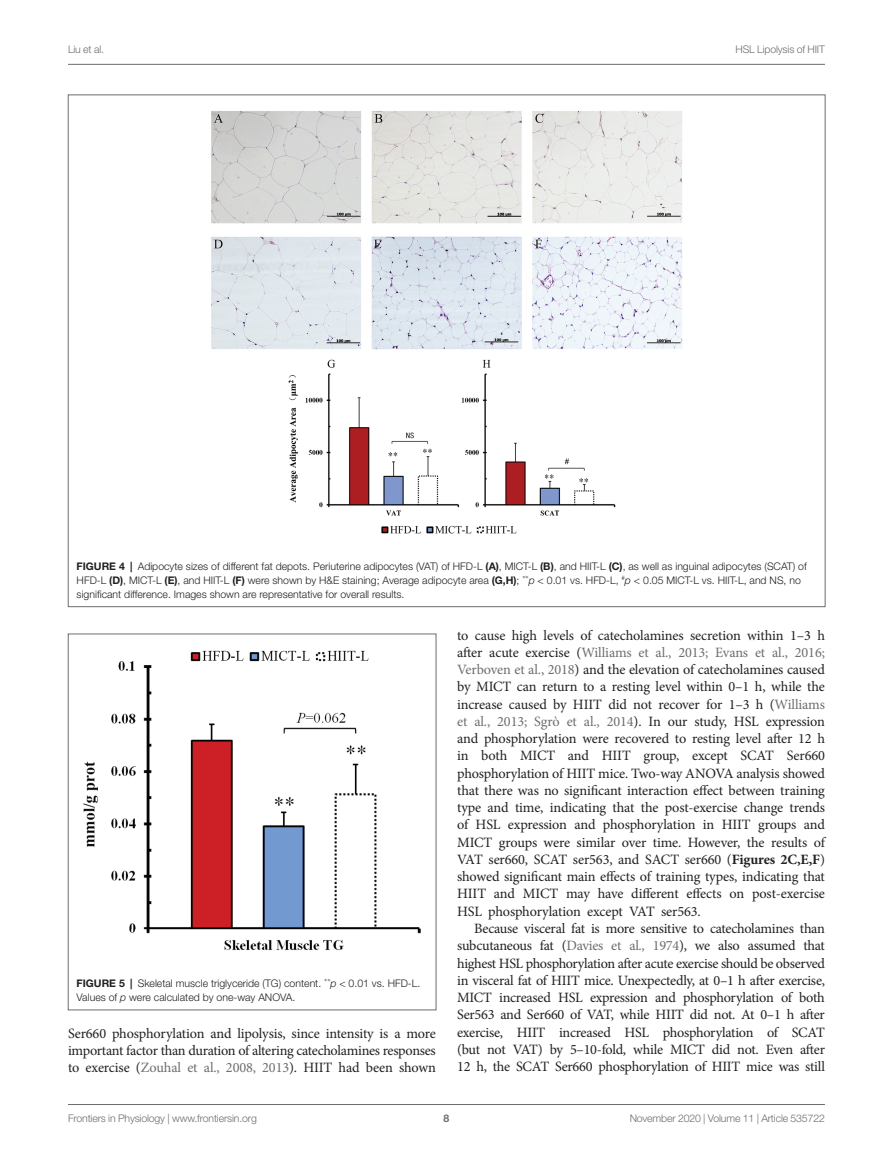
<style>
.page{position:relative;width:893px;height:1170px;background:#fff}
.page>*{position:absolute;margin:0;border:0;box-sizing:border-box;transform-origin:0 0}
.TEXT{font:14.25px/17.2px "Minion Pro";letter-spacing:-.015em;color:#231f20;text-align:justify}
.FIG_LEG{font:300 10.5px/14.2px "Helvetica Neue LT Std";color:#231f20}
.t1{font:300 10.5px "Helvetica Neue LT Std";letter-spacing:-.015em;color:#6c6d70}
.t2{font:700 10.5px "Helvetica Neue LT Std";color:#6c6d70}
.s1{font-weight:700}
.s2{font-style:italic}
.s3{color:#6c6d70}
</style>
<div class="page">
<hr style="left:68px;top:64px;width:757px;height:1px;background:#6c6d70">
<hr style="left:68px;top:1104px;width:757px;height:1px;background:#6c6d70">
<img style="left:211px;top:111px;width:472px;height:423px">
<img style="left:83px;top:650px;width:338px;height:300px">
<p class="t1" style="left:68px;top:42px;width:38px">Liu et al.</p>
<p class="t1" style="left:736px;top:42px;width:91px">HSL Lipolysis of HIIT</p>
<p class="FIG_LEG" style="left:77px;top:558px;width:732px"><span class="s1">FIGURE 4 |</span> Adipocyte sizes of different fat depots. Periuterine adipocytes (VAT) of HFD-L <span class="s1">(A)</span>, MICT-L <span class="s1">(B)</span>, and HIIT-L <span class="s1">(C)</span>, as well as inguinal adipocytes (SCAT) of<br>HFD-L <span class="s1">(D)</span>, MICT-L <span class="s1">(E)</span>, and HIIT-L <span class="s1">(F)</span> were shown by H&amp;E staining; Average adipocyte area <span class="s1">(G,H)</span>; <sup>**</sup><span class="s2">p</span> &lt; 0.01 vs. HFD-L, <sup>#</sup><span class="s2">p</span> &lt; 0.05 MICT-L vs. HIIT-L, and NS, no significant difference. Images shown are representative for overall results.</p>
<p class="FIG_LEG" style="left:77px;top:976px;width:345px"><span class="s1">FIGURE 5 |</span> Skeletal muscle triglyceride (TG) content. <sup>**</sup><span class="s2">p</span> &lt; 0.01 vs. HFD-L.<br>Values of <span class="s2">p</span> were calculated by one-way ANOVA.</p>
<p class="TEXT" style="left:68px;top:1024px;width:369px">Ser660 phosphorylation and lipolysis, since intensity is a more important factor than duration of altering catecholamines responses to exercise (<span class="s3">Zouhal et al., 2008, 2013</span>). HIIT had been shown</p>
<p class="TEXT" style="left:457px;top:626px;width:369px">to cause high levels of catecholamines secretion within 1–3 h after acute exercise (<span class="s3">Williams et al., 2013; Evans et al., 2016; Verboven et al., 2018</span>) and the elevation of catecholamines caused by MICT can return to a resting level within 0–1 h, while the increase caused by HIIT did not recover for 1–3 h (<span class="s3">Williams et al., 2013; Sgrò et al., 2014</span>). In our study, HSL expression and phosphorylation were recovered to resting level after 12 h in both MICT and HIIT group, except SCAT Ser660 phosphorylation of HIIT mice. Two-way ANOVA analysis showed that there was no significant interaction effect between training type and time, indicating that the post-exercise change trends of HSL expression and phosphorylation in HIIT groups and MICT groups were similar over time. However, the results of VAT ser660, SCAT ser563, and SACT ser660 (<span class="s1">Figures 2C,E,F</span>) showed significant main effects of training types, indicating that HIIT and MICT may have different effects on post-exercise HSL phosphorylation except VAT ser563.</p>
<p class="TEXT" style="left:457px;top:919px;width:369px;text-indent:17px">Because visceral fat is more sensitive to catecholamines than subcutaneous fat (<span class="s3">Davies et al., 1974</span>), we also assumed that highest HSL phosphorylation after acute exercise should be observed in visceral fat of HIIT mice. Unexpectedly, at 0–1 h after exercise, MICT increased HSL expression and phosphorylation of both Ser563 and Ser660 of VAT, while HIIT did not. At 0–1 h after exercise, HIIT increased HSL phosphorylation of SCAT (but not VAT) by 5–10-fold, while MICT did not. Even after 12 h, the SCAT Ser660 phosphorylation of HIIT mice was still</p>
<p class="t1" style="left:68px;top:1111px;width:190px">Frontiers in Physiology | www.frontiersin.org</p>
<p class="t2" style="left:444px;top:1111px;width:7px">8</p>
<p class="t1" style="left:630px;top:1111px;width:197px">November 2020 | Volume 11 | Article 535722</p>
</div>
